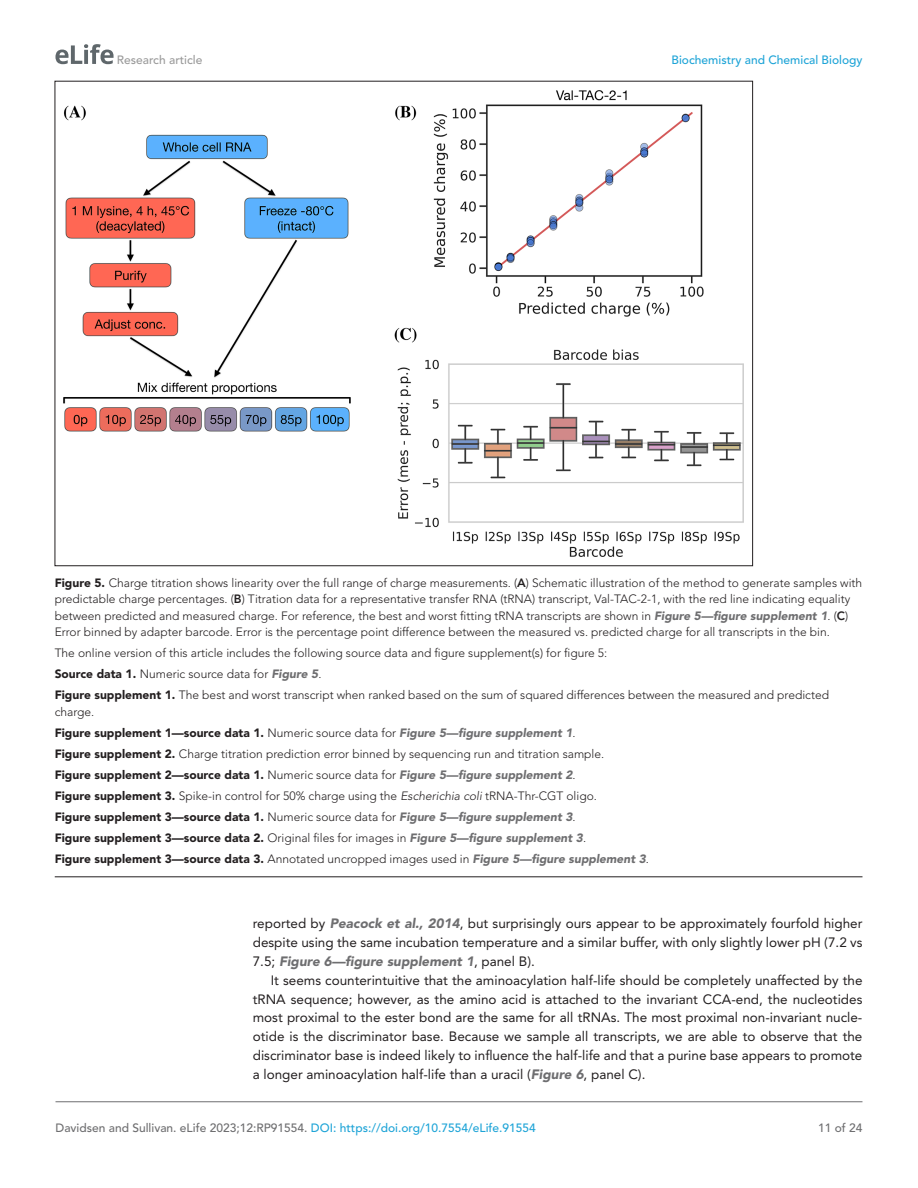
<style>
.page{position:relative;width:918px;height:1188px;background:#fff}
.page>*{position:absolute;margin:0;border:0;box-sizing:border-box;transform-origin:0 0}
.t1{font:13.5px/18.9px "Avenir LT Std";color:#231f20;text-align:justify}
.t2{font:300 12px/21px "Avenir LT Std";color:#231f20}
.t3{font:500 12px "Avenir LT Std";color:#6e6e70}
.t4{font:500 12px "Avenir LT Std";color:#1ea4d7}
.t5{font:500 12px "Avenir LT Std";color:#9a9a9a}
.s1{font-weight:900}
.s2{font-weight:800}
.s3{font-weight:900;font-style:italic;color:#6e6e70}
.s4{font-style:italic}
.s5{color:#1ea4d7}
</style>
<div class="page">
<svg style="left:55px;top:44px;width:59px;height:20px"></svg>
<hr style="left:56px;top:1101px;width:806px;height:1px;background:#6e6e70">
<hr style="left:55px;top:876px;width:807px;height:1px;background:#231f20">
<img style="left:64px;top:90px;width:680px;height:467px">
<p class="t5" style="left:117px;top:53px;width:87px">Research article</p>
<p class="t4" style="left:672px;top:53px;width:192px">Biochemistry and Chemical Biology</p>
<p class="t2" style="left:55px;top:575px;width:809px;line-height:16.5px"><span class="s1">Figure 5.</span> Charge titration shows linearity over the full range of charge measurements. (<span class="s2">A</span>) Schematic illustration of the method to generate samples with predictable charge percentages. (<span class="s2">B</span>) Titration data for a representative transfer RNA (tRNA) transcript, Val-TAC-2-1, with the red line indicating equality between predicted and measured charge. For reference, the best and worst fitting tRNA transcripts are shown in <span class="s3">Figure 5—figure supplement 1</span>. (<span class="s2">C</span>)<br>Error binned by adapter barcode. Error is the percentage point difference between the measured vs. predicted charge for all transcripts in the bin.</p>
<p class="t2" style="left:55px;top:643px;width:776px">The online version of this article includes the following source data and figure supplement(s) for figure 5:<br><span class="s1">Source data 1.</span> Numeric source data for <span class="s3">Figure 5</span>.<br><span class="s1">Figure supplement 1.</span> The best and worst transcript when ranked based on the sum of squared differences between the measured and predicted</p>
<p class="t2" style="left:55px;top:701px;width:596px">charge.<br><span class="s1">Figure supplement 1—source data 1.</span> Numeric source data for <span class="s3">Figure 5—figure supplement 1</span>.<br><span class="s1">Figure supplement 2.</span> Charge titration prediction error binned by sequencing run and titration sample.<br><span class="s1">Figure supplement 2—source data 1.</span> Numeric source data for <span class="s3">Figure 5—figure supplement 2</span>.<br><span class="s1">Figure supplement 3.</span> Spike-in control for 50% charge using the <span class="s4">Escherichia coli</span> tRNA-Thr-CGT oligo.<br><span class="s1">Figure supplement 3—source data 1.</span> Numeric source data for <span class="s3">Figure 5—figure supplement 3</span>.<br><span class="s1">Figure supplement 3—source data 2.</span> Original files for images in <span class="s3">Figure 5—figure supplement 3</span>.<br><span class="s1">Figure supplement 3—source data 3.</span> Annotated uncropped images used in <span class="s3">Figure 5—figure supplement 3</span>.</p>
<p class="t1" style="left:253px;top:914px;width:611px">reported by <span class="s3">Peacock et al., 2014</span>, but surprisingly ours appear to be approximately fourfold higher despite using the same incubation temperature and a similar buffer, with only slightly lower pH (7.2 vs 7.5; <span class="s3">Figure 6—figure supplement 1</span>, panel B).</p>
<p class="t1" style="left:253px;top:971px;width:611px;text-indent:18px">It seems counterintuitive that the aminoacylation half-life should be completely unaffected by the tRNA sequence; however, as the amino acid is attached to the invariant CCA-end, the nucleotides most proximal to the ester bond are the same for all tRNAs. The most proximal non-invariant nucle&shy;otide is the discriminator base. Because we sample all transcripts, we are able to observe that the discriminator base is indeed likely to influence the half-life and that a purine base appears to promote a longer aminoacylation half-life than a uracil (<span class="s3">Figure 6</span>, panel C).</p>
<p class="t3" style="left:56px;top:1121px;width:482px">Davidsen and Sullivan. eLife 2023;12:RP91554. <span class="s5">DOI: https://doi.org/10.7554/eLife.91554</span></p>
<p class="t3" style="left:818px;top:1121px;width:46px">11 of 24</p>
</div>
